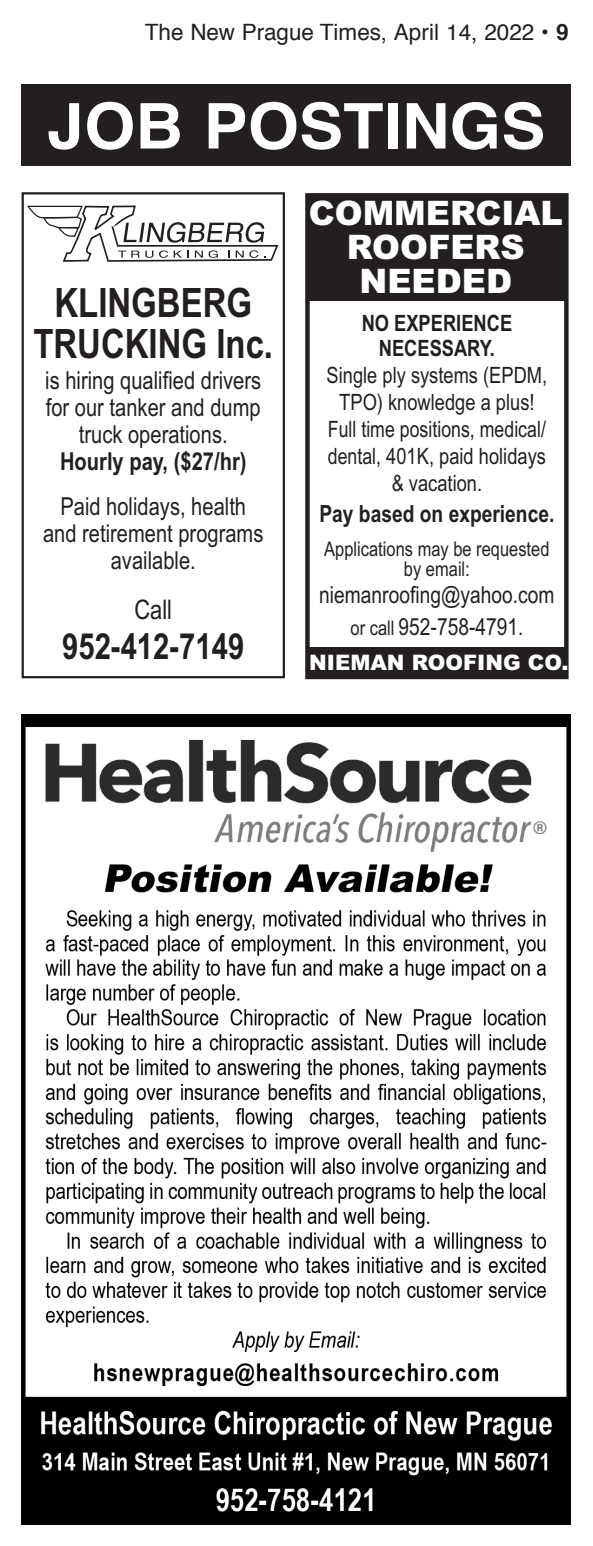
<style>
.page{position:relative;width:593px;height:1546px;background:#fff}
.page>*{position:absolute;margin:0;border:0;box-sizing:border-box;transform-origin:0 0}
.t1{font:700 63px "Helvetica";color:#fff;scale:1.05 1}
.t2{font:700 40.5px/40.5px "Arial Narrow";color:#231f20;text-align:center}
.t3{font:700 36px "Arial Narrow";color:#231f20}
.t4{font:900 33.75px/33.8px "Arial";color:#fff;text-align:center}
.t5{font:27px "Arial Narrow";color:#231f20}
.t6{font:24.75px/27px "Arial Narrow";color:#231f20;text-align:center}
.t7{font:700 24.75px "Arial Narrow";color:#231f20}
.t8{font:23.62px/31.5px "Arial Narrow";color:#231f20;text-align:center}
.t9{font:700 23.62px "Arial Narrow";color:#231f20}
.t10{font:22.5px/27px "Arial Narrow";color:#231f20;text-align:center}
.t11{font:22.5px "Helvetica";color:#231f20}
.t12{font:700 22.5px/24.8px "Arial Narrow";color:#231f20;text-align:center}
.t13{font:900 21.38px "Arial";color:#fff}
.t14{font:20.25px/20.2px "Arial Narrow";color:#231f20;text-align:center}
.s1{font-weight:700}
.s2{font-size:20.25px}
.s3{font-size:22.5px}
</style>
<div class="page">
<div style="left:22px;top:84px;width:549px;height:81px;background:#231f20"></div>
<div style="left:22px;top:192px;width:263px;height:486px;border:2px solid #231f20"></div>
<svg style="left:27px;top:205px;width:251px;height:57px"></svg>
<div style="left:305px;top:193px;width:263px;height:486px;border:4px solid #231f20"></div>
<div style="left:306px;top:194px;width:261px;height:107px;background:#231f20"></div>
<div style="left:307px;top:648px;width:259px;height:31px;background:#231f20"></div>
<img style="left:22px;top:714px;width:549px;height:810px">
<p class="t11" style="left:145px;top:22px;width:425px">The New Prague Times, April 14, 2022 <span class="s1">• 9</span></p>
<h1 class="t1" style="left:47px;top:100px;width:476px">JOB POSTINGS</h1>
<h2 class="t2" style="left:33px;top:287px;width:241px">KLINGBERG<br>TRUCKING Inc.</h2>
<p class="t6" style="left:45px;top:369px;width:217px">is hiring qualified drivers for our tanker and dump truck operations.</p>
<p class="t7" style="left:60px;top:453px;width:188px">Hourly pay, ($27/hr)</p>
<p class="t6" style="left:43px;top:495px;width:222px">Paid holidays, health and retirement programs available.</p>
<p class="t5" style="left:134px;top:599px;width:39px">Call</p>
<h3 class="t3" style="left:62px;top:633px;width:184px">952-412-7149</h3>
<h3 class="t4" style="left:309px;top:200px;width:256px">COMMERCIAL<br>ROOFERS<br>NEEDED</h3>
<p class="t12" style="left:362px;top:313px;width:152px">NO EXPERIENCE<br>NECESSARY.</p>
<p class="t10" style="left:326px;top:364px;width:222px">Single ply systems (EPDM,<br>TPO) knowledge a plus!<br>Full time positions, medical/ dental, 401K, paid holidays &amp; vacation.</p>
<p class="t9" style="left:319px;top:505px;width:236px">Pay based on experience.</p>
<p class="t14" style="left:324px;top:541px;width:227px">Applications may be requested by email:</p>
<p class="t8" style="left:319px;top:582px;width:237px">niemanroofing@yahoo.com <span class="s2">or call</span> 952-758-4791<span class="s3">.</span></p>
<p class="t13" style="left:309px;top:654px;width:261px">NIEMAN ROOFING CO.</p>
</div>
